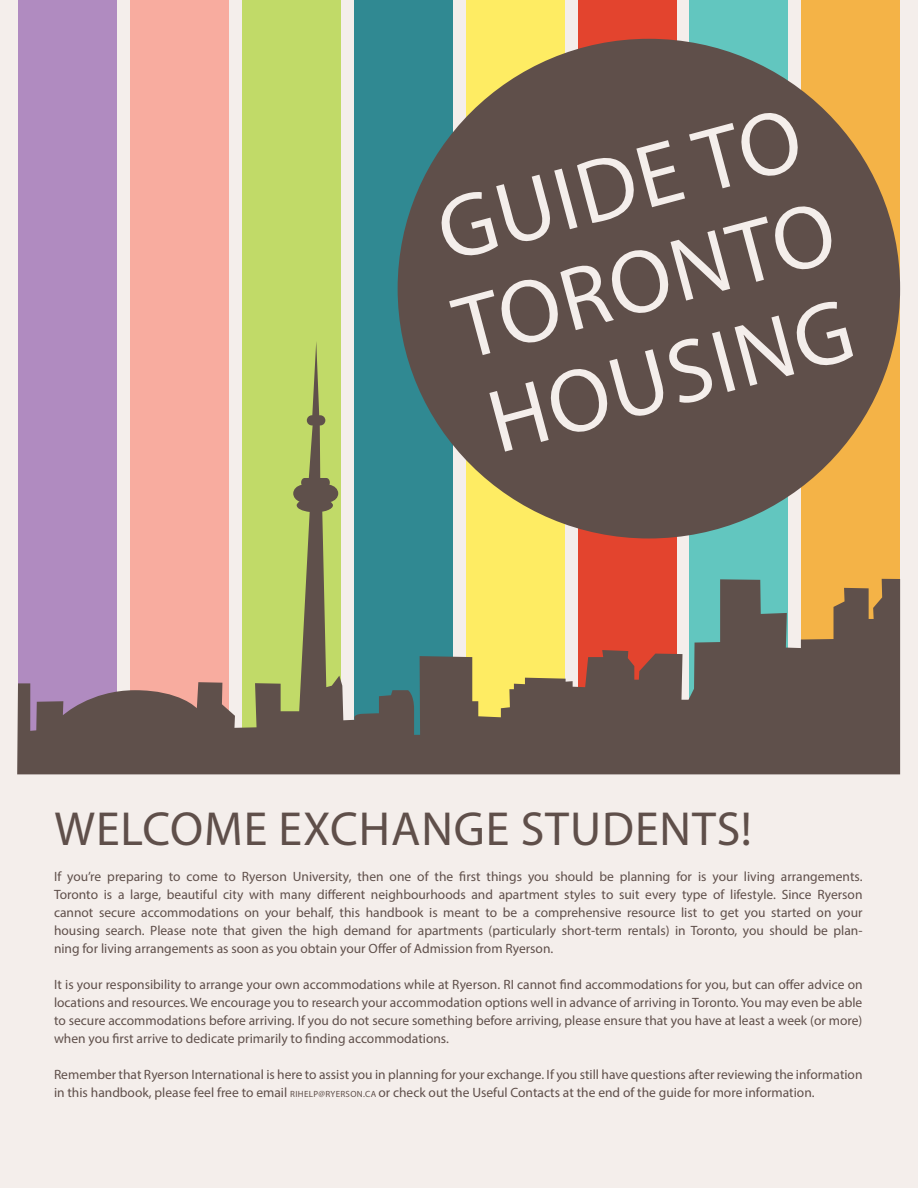
<style>
.page{position:relative;width:918px;height:1188px;background:#f4eeeb}
.page>*{position:absolute;margin:0;border:0;box-sizing:border-box;transform-origin:0 0}
.t1{font:90px/99px "Myriad Pro";color:#f4eeeb;text-align:justify}
.t2{font:48px "Myriad Pro";letter-spacing:.02em;color:#5f4f4a}
.t3{font:13.5px/18px "Myriad Pro";color:#5f4f4a;text-align:justify}
.s1{font-size:9px}
</style>
<div class="page">
<div style="left:18px;top:0;width:98px;height:759px;background:#b08bc0"></div>
<div style="left:354px;top:0;width:99px;height:759px;background:#308992"></div>
<div style="left:130px;top:0;width:99px;height:759px;background:#f8ac9f"></div>
<div style="left:467px;top:0;width:98px;height:759px;background:#feec63"></div>
<div style="left:690px;top:0;width:98px;height:759px;background:#62c6bf"></div>
<div style="left:242px;top:0;width:99px;height:759px;background:#c1da68"></div>
<div style="left:579px;top:0;width:98px;height:759px;background:#e3442e"></div>
<div style="left:802px;top:0;width:98px;height:759px;background:#f4b347"></div>
<div style="left:398px;top:39px;width:502px;height:499px;background:#5f4f4a;border-radius:50%"></div>
<svg style="left:17px;top:341px;width:883px;height:433px"></svg>
<h1 class="t1" style="left:418px;top:186px;width:391px;rotate:-15deg">GUIDE TO TORONTO HOUSING</h1>
<h2 class="t2" style="left:54px;top:799px;width:699px">WELCOME EXCHANGE STUDENTS!</h2>
<p class="t3" style="left:54px;top:867px;width:810px">If you’re preparing to come to Ryerson University, then one of the first things you should be planning for is your living arrangements.<br>Toronto is a large, beautiful city with many different neighbourhoods and apartment styles to suit every type of lifestyle. Since Ryerson cannot secure accommodations on your behalf, this handbook is meant to be a comprehensive resource list to get you started on your housing search. Please note that given the high demand for apartments (particularly short-term rentals) in Toronto, you should be plan&shy;ning for living arrangements as soon as you obtain your Offer of Admission from Ryerson.</p>
<p class="t3" style="left:54px;top:975px;width:810px">It is your responsibility to arrange your own accommodations while at Ryerson. RI cannot find accommodations for you, but can offer advice on locations and resources. We encourage you to research your accommodation options well in advance of arriving in Toronto. You may even be able to secure accommodations before arriving. If you do not secure something before arriving, please ensure that you have at least a week (or more) when you first arrive to dedicate primarily to finding accommodations.</p>
<p class="t3" style="left:54px;top:1065px;width:810px">Remember that Ryerson International is here to assist you in planning for your exchange. If you still have questions after reviewing the information in this handbook, please feel free to email <span class="s1">RIHELP@RYERSON.CA</span> or check out the Useful Contacts at the end of the guide for more information.</p>
</div>
